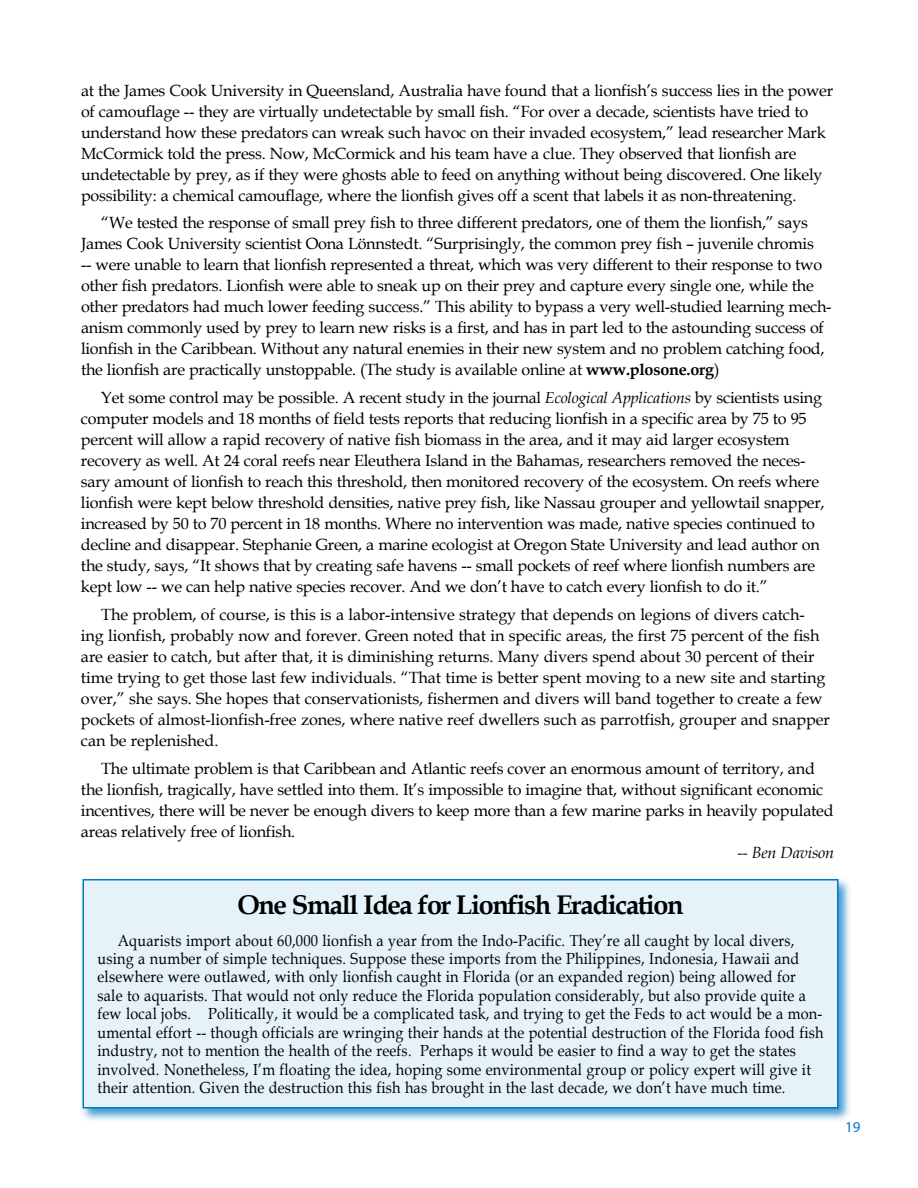
<style>
.page{position:relative;width:918px;height:1188px;background:#fff}
.page>*{position:absolute;margin:0;border:0;box-sizing:border-box;transform-origin:0 0}
.t1{font:700 27px "Book Antiqua";letter-spacing:-.05em;color:#000}
.t2{font:16.2px/21px "Book Antiqua";letter-spacing:-.015em;color:#000}
.t3{font:italic 16.2px "Book Antiqua";letter-spacing:-.015em;color:#000}
.t4{font:16.05px/18.5px "Book Antiqua";letter-spacing:.015em;color:#000;scale:.9 1}
.t5{font:15px "Myriad Pro";color:#0079c1}
.s1{font-weight:700}
.s2{font-size:15.75px}
.s3{font-style:italic;font-size:15.9px}
</style>
<div class="page">
<div style="left:80px;top:876px;width:779px;height:264px;background:#0079c1;opacity:.75"></div>
<div style="left:83px;top:880px;width:755px;height:228px;background:#e6f2f9"></div>
<div style="left:82px;top:879px;width:756px;height:229px;border:2px solid #0079c1"></div>
<p class="t2" style="left:81px;top:79px;width:754px">at the James Cook University in Queensland, Australia have found that a lionfish’s success lies in the power of camouflage -- they are virtually undetectable by small fish. “For over a decade, scientists have tried to understand how these predators can wreak such havoc on their invaded ecosystem,” lead researcher Mark McCormick told the press. Now, McCormick and his team have a clue. They observed that lionfish are undetectable by prey, as if they were ghosts able to feed on anything without being discovered. One likely possibility: a chemical camouflage, where the lionfish gives off a scent that labels it as non-threatening.</p>
<p class="t2" style="left:81px;top:212px;width:752px;text-indent:20px">“We tested the response of small prey fish to three different predators, one of them the lionfish,” says James Cook University scientist Oona Lönnstedt. “Surprisingly, the common prey fish – juvenile chromis<br>-- were unable to learn that lionfish represented a threat, which was very different to their response to two other fish predators. Lionfish were able to sneak up on their prey and capture every single one, while the other predators had much lower feeding success.” This ability to bypass a very well-studied learning mech&shy;anism commonly used by prey to learn new risks is a first, and has in part led to the astounding success of lionfish in the Caribbean. Without any natural enemies in their new system and no problem catching food, the lionfish are practically unstoppable. (The study is available online at <span class="s1">www.plosone.org</span>)</p>
<p class="t2" style="left:81px;top:387px;width:745px;text-indent:20px">Yet some control may be possible. A recent study in <span class="s2">the journal</span> <span class="s3">Ecological Applications</span> by scientists using computer models and 18 months of field tests reports that reducing lionfish in a specific area by 75 to 95 percent will allow a rapid recovery of native fish biomass in the area, and it may aid larger ecosystem recovery as well. At 24 coral reefs near Eleuthera Island in the Bahamas, researchers removed the neces&shy;sary amount of lionfish to reach this threshold, then monitored recovery of the ecosystem. On reefs where lionfish were kept below threshold densities, native prey fish, like Nassau grouper and yellowtail snapper, increased by 50 to 70 percent in 18 months. Where no intervention was made, native species continued to decline and disappear. Stephanie Green, a marine ecologist at Oregon State University and lead author on the study, says, “It shows that by creating safe havens -- small pockets of reef where lionfish numbers are kept low -- we can help native species recover. And we don’t have to catch every lionfish to do it.”</p>
<p class="t2" style="left:81px;top:603px;width:750px;text-indent:20px">The problem, of course, is this is a labor-intensive strategy that depends on legions of divers catch&shy;ing lionfish, probably now and forever. Green noted that in specific areas, the first 75 percent of the fish are easier to catch, but after that, it is diminishing returns. Many divers spend about 30 percent of their time trying to get those last few individuals. “That time is better spent moving to a new site and starting over,” she says. She hopes that conservationists, fishermen and divers will band together to create a few pockets of almost-lionfish-free zones, where native reef dwellers such as parrotfish, grouper and snapper can be replenished.</p>
<p class="t2" style="left:81px;top:757px;width:754px;text-indent:20px">The ultimate problem is that Caribbean and Atlantic reefs cover an enormous amount of territory, and the lionfish, tragically, have settled into them. It’s impossible to imagine that, without significant economic incentives, there will be never be enough divers to keep more than a few marine parks in heavily populated areas relatively free of lionfish.</p>
<p class="t3" style="left:737px;top:841px;width:98px">-- Ben Davison</p>
<h1 class="t1" style="left:237px;top:886px;width:448px">One Small Idea for Lionfish Eradication</h1>
<p class="t4" style="left:97px;top:931px;width:808px;text-indent:20px">Aquarists import about 60,000 lionfish a year from the Indo-Pacific. They’re all caught by local divers, using a number of simple techniques. Suppose these imports from the Philippines, Indonesia, Hawaii and elsewhere were outlawed, with only lionfish caught in Florida (or an expanded region) being allowed for sale to aquarists. That would not only reduce the Florida population considerably, but also provide quite a few local jobs. Politically, it would be a complicated task, and trying to get the Feds to act would be a mon&shy;umental effort -- though officials are wringing their hands at the potential destruction of the Florida food fish industry, not to mention the health of the reefs. Perhaps it would be easier to find a way to get the states involved. Nonetheless, I’m floating the idea, hoping some environmental group or policy expert will give it their attention. Given the destruction this fish has brought in the last decade, we don’t have much time.</p>
<p class="t5" style="left:845px;top:1117px;width:17px">19</p>
</div>
